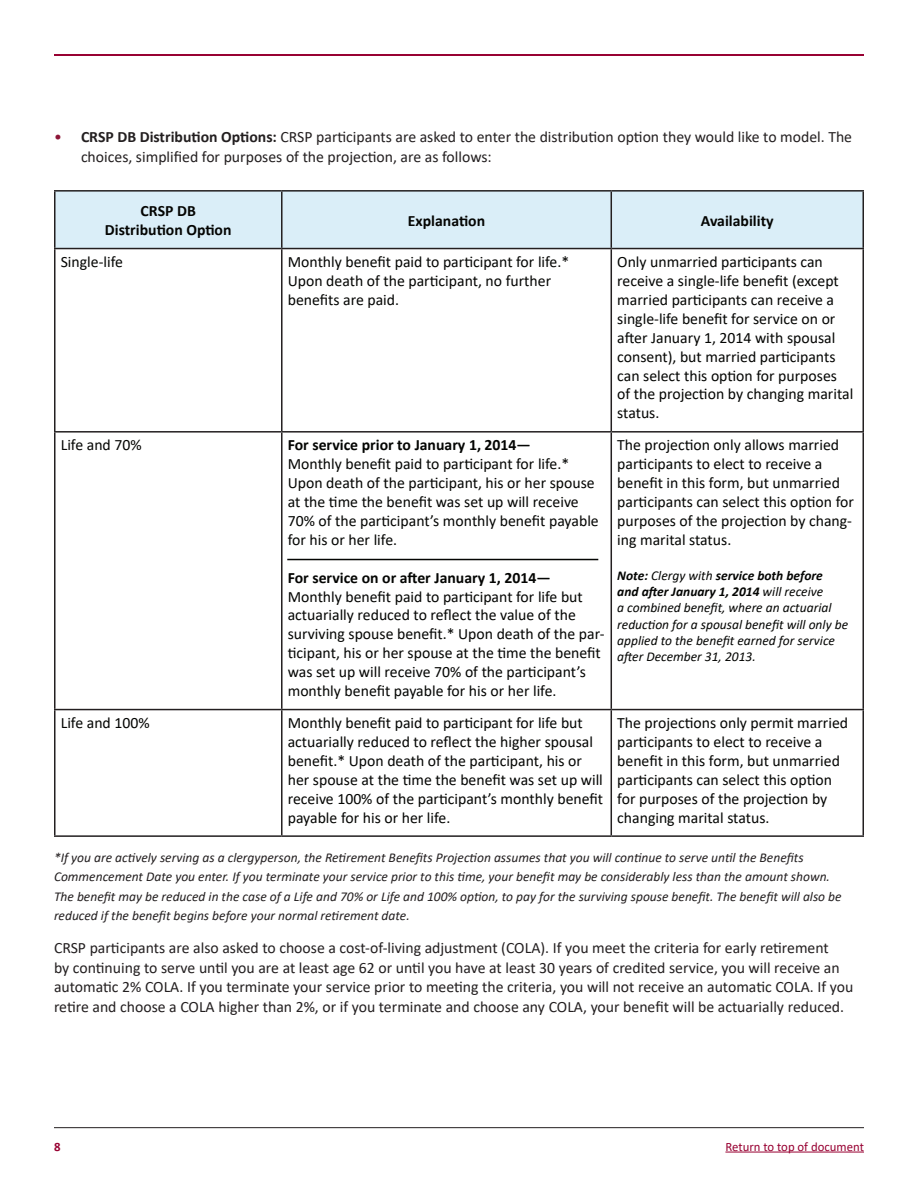
<style>
.page{position:relative;width:918px;height:1188px;background:#fff}
.page>*{position:absolute;margin:0;border:0;box-sizing:border-box;transform-origin:0 0}
.B-Head{font:15.75px/18.9px "Calibri";color:#040503}
.Body{font:15.75px/19.5px "Calibri";color:#231f20}
.B-Head-2{font:700 15.75px "Calibri";color:#040503}
.Body-2{font:italic 13.5px/19.5px "Calibri";color:#231f20}
.B-Head-3{font:italic 13.5px/16.2px "Calibri";color:#040503}
.t1{font:12.75px "Calibri";color:#980132}
.t2{font:700 12.75px "Calibri";color:#980132}
.s1{color:#8d1637}
.s2{font-weight:700}
</style>
<div class="page">
<hr style="left:54px;top:1127px;width:810px;height:1px;background:#231f20">
<hr style="left:725px;top:1152px;width:139px;height:1px;background:#980132">
<hr style="left:54px;top:54px;width:810px;height:1px;background:#980132">
<div style="left:56px;top:192px;width:806px;height:56px;background:#daeef8"></div>
<hr style="left:54px;top:190px;width:228px;height:2px;background:#231f20">
<hr style="left:54px;top:192px;width:2px;height:56px;background:#231f20">
<hr style="left:282px;top:190px;width:329px;height:2px;background:#231f20">
<hr style="left:281px;top:192px;width:2px;height:56px;background:#231f20">
<hr style="left:611px;top:190px;width:253px;height:2px;background:#231f20">
<hr style="left:611px;top:192px;width:1px;height:56px;background:#231f20">
<hr style="left:862px;top:192px;width:2px;height:56px;background:#231f20">
<hr style="left:54px;top:248px;width:228px;height:1px;background:#231f20">
<hr style="left:54px;top:249px;width:2px;height:182px;background:#231f20">
<hr style="left:282px;top:248px;width:329px;height:1px;background:#231f20">
<hr style="left:281px;top:249px;width:2px;height:182px;background:#231f20">
<hr style="left:611px;top:248px;width:253px;height:1px;background:#231f20">
<hr style="left:611px;top:249px;width:1px;height:182px;background:#231f20">
<hr style="left:862px;top:249px;width:2px;height:182px;background:#231f20">
<hr style="left:54px;top:431px;width:228px;height:2px;background:#231f20">
<hr style="left:54px;top:433px;width:2px;height:276px;background:#231f20">
<hr style="left:282px;top:431px;width:329px;height:2px;background:#231f20">
<hr style="left:281px;top:433px;width:2px;height:276px;background:#231f20">
<hr style="left:611px;top:431px;width:253px;height:2px;background:#231f20">
<hr style="left:611px;top:433px;width:1px;height:276px;background:#231f20">
<hr style="left:862px;top:433px;width:2px;height:276px;background:#231f20">
<hr style="left:54px;top:709px;width:228px;height:1px;background:#231f20">
<hr style="left:54px;top:710px;width:2px;height:125px;background:#231f20">
<hr style="left:282px;top:709px;width:329px;height:1px;background:#231f20">
<hr style="left:281px;top:710px;width:2px;height:125px;background:#231f20">
<hr style="left:611px;top:709px;width:253px;height:1px;background:#231f20">
<hr style="left:611px;top:710px;width:1px;height:125px;background:#231f20">
<hr style="left:862px;top:710px;width:2px;height:125px;background:#231f20">
<hr style="left:54px;top:835px;width:228px;height:2px;background:#231f20">
<hr style="left:282px;top:835px;width:329px;height:2px;background:#231f20">
<hr style="left:611px;top:835px;width:253px;height:2px;background:#231f20">
<hr style="left:287px;top:559px;width:311px;height:1px;background:#040503">
<p class="Body" style="left:81px;top:127px;width:773px;text-indent:-27px"><span class="s1">•</span> <span class="s2">CRSP DB Distribution Options:</span> CRSP participants are asked to enter the distribution option they would like to model. The choices, simplified for purposes of the projection, are as follows:</p>
<p class="B-Head-2" style="left:141px;top:200px;width:57px">CRSP DB</p>
<p class="B-Head-2" style="left:105px;top:219px;width:128px">Distribution Option</p>
<p class="B-Head-2" style="left:408px;top:209px;width:79px">Explanation</p>
<p class="B-Head-2" style="left:701px;top:209px;width:74px">Availability</p>
<p class="B-Head" style="left:61px;top:252px;width:64px">Single-life</p>
<p class="B-Head" style="left:288px;top:252px;width:283px">Monthly benefit paid to participant for life.*</p>
<p class="B-Head" style="left:288px;top:271px;width:265px">Upon death of the participant, no further benefits are paid.</p>
<p class="B-Head" style="left:61px;top:435px;width:82px">Life and 70%</p>
<p class="B-Head-2" style="left:288px;top:434px;width:245px">For service prior to January 1, 2014—</p>
<p class="B-Head" style="left:288px;top:454px;width:313px">Monthly benefit paid to participant for life.* Upon death of the participant, his or her spouse at the time the benefit was set up will receive 70% of the participant’s monthly benefit payable for his or her life.</p>
<p class="B-Head-2" style="left:288px;top:566px;width:264px">For service on or after January 1, 2014—</p>
<p class="B-Head" style="left:288px;top:586px;width:318px">Monthly benefit paid to participant for life but actuarially reduced to reflect the value of the surviving spouse benefit.* Upon death of the par&shy;ticipant, his or her spouse at the time the benefit was set up will receive 70% of the participant’s monthly benefit payable for his or her life.</p>
<p class="B-Head" style="left:617px;top:252px;width:238px">Only unmarried participants can receive a single-life benefit (except married participants can receive a single-life benefit for service on or after January 1, 2014 with spousal consent), but married participants can select this option for purposes of the projection by changing marital status.</p>
<p class="B-Head" style="left:617px;top:435px;width:238px">The projection only allows married participants to elect to receive a benefit in this form, but unmarried participants can select this option for purposes of the projection by chang&shy;ing marital status.</p>
<p class="B-Head-3" style="left:617px;top:567px;width:232px"><span class="s2">Note:</span> Clergy with <span class="s2">service both before<br>and after January 1, 2014</span> will receive<br>a combined benefit, where an actuarial reduction for a spousal benefit will only be applied to the benefit earned for service after December 31, 2013.</p>
<p class="B-Head" style="left:61px;top:713px;width:90px">Life and 100%</p>
<p class="B-Head" style="left:288px;top:713px;width:317px">Monthly benefit paid to participant for life but actuarially reduced to reflect the higher spousal benefit.* Upon death of the participant, his or her spouse at the time the benefit was set up will receive 100% of the participant’s monthly benefit payable for his or her life.</p>
<p class="B-Head" style="left:617px;top:713px;width:232px">The projections only permit married participants to elect to receive a benefit in this form, but unmarried participants can select this option for purposes of the projection by changing marital status.</p>
<p class="Body-2" style="left:54px;top:847px;width:789px">*If you are actively serving as a clergyperson, the Retirement Benefits Projection assumes that you will continue to serve until the Benefits Commencement Date you enter. If you terminate your service prior to this time, your benefit may be considerably less than the amount shown.<br>The benefit may be reduced in the case of a Life and 70% or Life and 100% option, to pay for the surviving spouse benefit. The benefit will also be reduced if the benefit begins before your normal retirement date.</p>
<p class="Body" style="left:54px;top:938px;width:801px">CRSP participants are also asked to choose a cost-of-living adjustment (COLA). If you meet the criteria for early retirement<br>by continuing to serve until you are at least age 62 or until you have at least 30 years of credited service, you will receive an automatic 2% COLA. If you terminate your service prior to meeting the criteria, you will not receive an automatic COLA. If you retire and choose a COLA higher than 2%, or if you terminate and choose any COLA, your benefit will be actuarially reduced.</p>
<p class="t2" style="left:54px;top:1137px;width:8px">8</p>
<p class="t1" style="left:725px;top:1138px;width:140px">Return to top of document</p>
</div>
